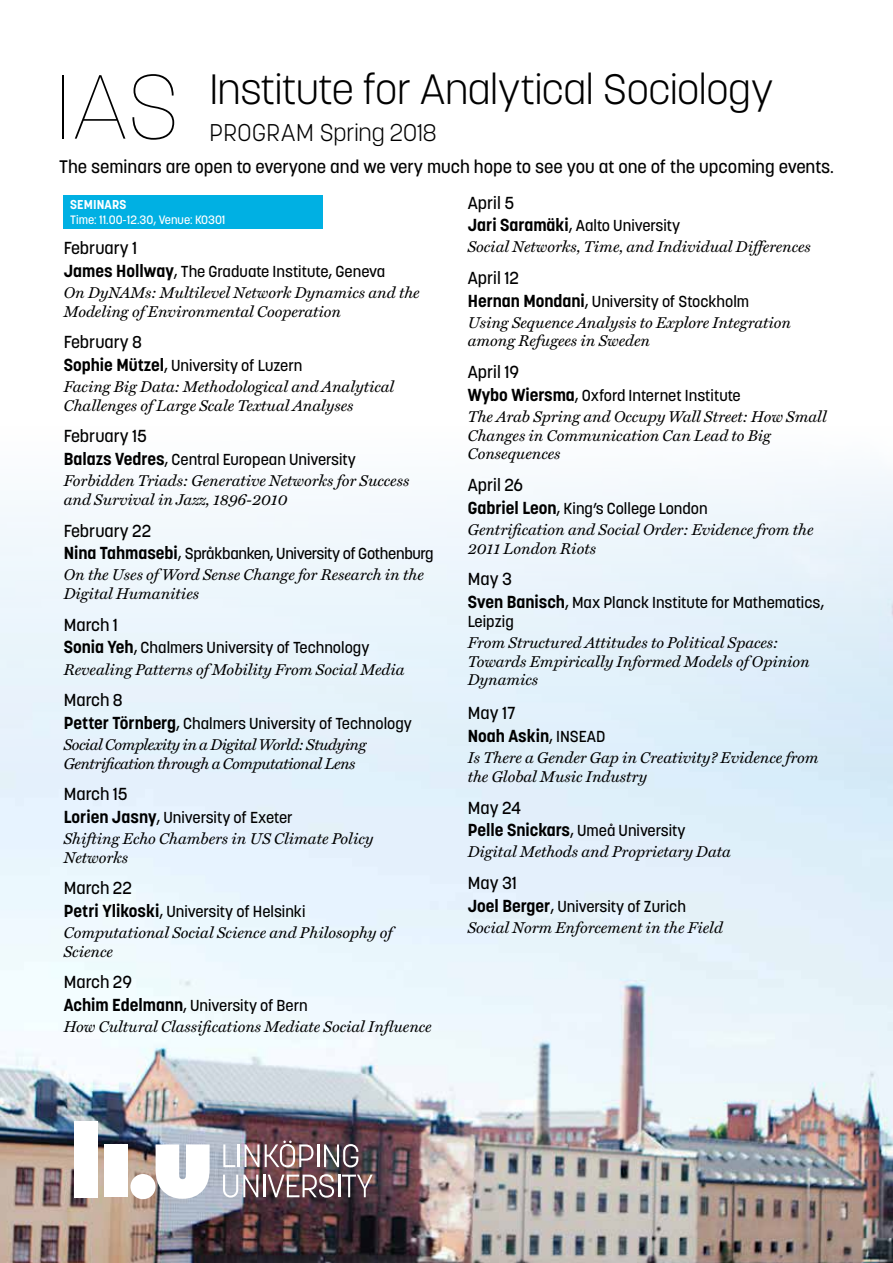
<style>
.page{position:relative;width:893px;height:1263px;background:#fff}
.page>*{position:absolute;margin:0;border:0;box-sizing:border-box;transform-origin:0 0}
.t1{font:300 42px "Korolev Li U";letter-spacing:-.01em;color:#000}
.t2{font:300 24px "Korolev Li U";color:#000}
.t3{font:500 18px "Korolev Li U";color:#000}
.t4{font:500 17.25px "Korolev Li U";color:#000}
.t5{font:700 17.25px/22.8px "Korolev Li U";color:#000}
.t6{font:italic 15.75px/18.9px "Miller Text";color:#000}
.t7{font:500 15.75px/18.9px "Korolev Li U";color:#000}
.t8{font:italic 15.75px/18.9px "Miller Text";letter-spacing:-.03em;color:#000}
.t9{font:500 15.75px "Korolev Li U";letter-spacing:-.02em;color:#000}
.t10{font:700 12.75px "Korolev Li U";letter-spacing:.01em;color:#fff}
.t11{font:500 12px "Korolev Li U";color:#fff}
.s1{font-weight:100;font-size:90px}
.s2{font-weight:700;font-size:17.25px}
.s3{font-weight:500}
.s4{font-weight:500;font-size:15.75px}
</style>
<div class="page">
<img style="left:0;top:471px;width:893px;height:792px">
<div style="left:104px;top:1144px;width:23px;height:53px;background:#fff"></div>
<div style="left:74px;top:1121px;width:24px;height:76px;background:#fff"></div>
<div style="left:130px;top:1174px;width:26px;height:25px;background:#fff;border-radius:50%"></div>
<svg style="left:156px;top:1144px;width:54px;height:55px"></svg>
<svg style="left:244px;top:1144px;width:15px;height:23px"></svg>
<svg style="left:223px;top:1144px;width:12px;height:23px"></svg>
<hr style="left:238px;top:1144px;width:2px;height:23px;background:#fff">
<hr style="left:317px;top:1144px;width:2px;height:23px;background:#fff">
<svg style="left:324px;top:1144px;width:34px;height:23px"></svg>
<svg style="left:265px;top:1140px;width:48px;height:27px"></svg>
<svg style="left:223px;top:1174px;width:35px;height:23px"></svg>
<hr style="left:263px;top:1174px;width:2px;height:23px;background:#fff">
<hr style="left:338px;top:1174px;width:2px;height:23px;background:#fff">
<svg style="left:268px;top:1174px;width:66px;height:24px"></svg>
<svg style="left:342px;top:1174px;width:31px;height:23px"></svg>
<div style="left:64px;top:196px;width:259px;height:33px;background:#00b0e3"></div>
<h1 class="t1" style="left:55px;top:61px;width:719px"><span class="s1">IAS</span> Institute for Analytical Sociology</h1>
<h2 class="t2" style="left:209px;top:116px;width:229px">PROGRAM Spring 2018</h2>
<p class="t3" style="left:59px;top:155px;width:776px">The seminars are open to everyone and we very much hope to see you at one of the upcoming events.</p>
<p class="t10" style="left:70px;top:196px;width:58px">SEMINARS</p>
<p class="t11" style="left:70px;top:212px;width:157px">Time: 11.00-12.30, Venue: KO301</p>
<p class="t4" style="left:64px;top:237px;width:75px">February 1</p>
<p class="t7" style="left:64px;top:262px;width:323px"><span class="s2">James Hollway</span>, The Graduate Institute, Geneva</p>
<p class="t6" style="left:64px;top:284px;width:357px">On DyNAMs: Multilevel Network Dynamics and the<br>Modeling of Environmental Cooperation</p>
<p class="t4" style="left:64px;top:331px;width:80px">February 8</p>
<p class="t7" style="left:64px;top:356px;width:240px"><span class="s2">Sophie Mützel</span>, University of Luzern</p>
<p class="t6" style="left:64px;top:378px;width:332px">Facing Big Data: Methodological and Analytical<br>Challenges of Large Scale Textual Analyses</p>
<p class="t4" style="left:64px;top:425px;width:85px">February 15</p>
<p class="t7" style="left:64px;top:450px;width:294px"><span class="s2">Balazs Vedres</span>, Central European University</p>
<p class="t6" style="left:64px;top:472px;width:347px">Forbidden Triads: Generative Networks for Success and Survival in Jazz, 1896-2010</p>
<p class="t4" style="left:64px;top:519px;width:89px">February 22</p>
<p class="t9" style="left:64px;top:543px;width:371px"><span class="s2">Nina Tahmasebi</span>, Språkbanken, University of Gothenburg</p>
<p class="t6" style="left:64px;top:566px;width:361px">On the Uses of Word Sense Change for Research in the<br>Digital Humanities</p>
<p class="t4" style="left:64px;top:613px;width:56px">March 1</p>
<p class="t7" style="left:64px;top:638px;width:307px"><span class="s2">Sonia Yeh</span>, Chalmers University of Technology</p>
<p class="t6" style="left:64px;top:660px;width:342px">Revealing Patterns of Mobility From Social Media</p>
<p class="t4" style="left:64px;top:688px;width:60px">March 8</p>
<p class="t7" style="left:64px;top:713px;width:350px"><span class="s2">Petter Törnberg</span>, Chalmers University of Technology</p>
<p class="t8" style="left:64px;top:735px;width:304px">Social Complexity in a Digital World: Studying<br>Gentrification through a Computational Lens</p>
<p class="t4" style="left:64px;top:782px;width:66px">March 15</p>
<p class="t7" style="left:64px;top:807px;width:230px"><span class="s2">Lorien Jasny</span>, University of Exeter</p>
<p class="t6" style="left:64px;top:829px;width:311px">Shifting Echo Chambers in US Climate Policy<br>Networks</p>
<p class="t4" style="left:64px;top:876px;width:70px">March 22</p>
<p class="t7" style="left:64px;top:901px;width:243px"><span class="s2">Petri Ylikoski</span>, University of Helsinki</p>
<p class="t6" style="left:64px;top:923px;width:330px">Computational Social Science and Philosophy of<br>Science</p>
<p class="t4" style="left:64px;top:970px;width:70px">March 29</p>
<p class="t7" style="left:64px;top:996px;width:246px"><span class="s2">Achim Edelmann</span>, University of Bern</p>
<p class="t6" style="left:64px;top:1017px;width:369px">How Cultural Classifications Mediate Social Influence</p>
<p class="t4" style="left:468px;top:191px;width:48px">April 5</p>
<p class="t7" style="left:468px;top:216px;width:214px"><span class="s2">Jari Saramäki</span>, Aalto University</p>
<p class="t6" style="left:468px;top:238px;width:345px">Social Networks, Time, and Individual Differences</p>
<p class="t4" style="left:468px;top:266px;width:53px">April 12</p>
<p class="t7" style="left:468px;top:291px;width:283px"><span class="s2">Hernan Mondani</span>, University of Stockholm</p>
<p class="t6" style="left:468px;top:313px;width:325px">Using Sequence Analysis to Explore Integration among Refugees in Sweden</p>
<p class="t4" style="left:468px;top:360px;width:53px">April 19</p>
<p class="t7" style="left:468px;top:385px;width:274px"><span class="s2">Wybo Wiersma</span>, Oxford Internet Institute</p>
<p class="t6" style="left:468px;top:407px;width:361px">The Arab Spring and Occupy Wall Street: How Small<br>Changes in Communication Can Lead to Big<br>Consequences</p>
<p class="t4" style="left:468px;top:473px;width:57px">April 26</p>
<p class="t7" style="left:468px;top:498px;width:242px"><span class="s2">Gabriel Leon</span>, King’s College London</p>
<p class="t6" style="left:468px;top:520px;width:347px">Gentrification and Social Order: Evidence from the<br>2011 London Riots</p>
<p class="t4" style="left:468px;top:567px;width:46px">May 3</p>
<p class="t7" style="left:468px;top:592px;width:358px"><span class="s2">Sven Banisch</span>, Max Planck Institute for Mathematics,<br>Leipzig</p>
<p class="t6" style="left:468px;top:633px;width:344px">From Structured Attitudes to Political Spaces:<br>Towards Empirically Informed Models of Opinion<br>Dynamics</p>
<p class="t5" style="left:468px;top:702px;width:139px"><span class="s3">May 17<br></span>Noah Askin<span class="s4">, INSEAD</span></p>
<p class="t6" style="left:468px;top:749px;width:352px">Is There a Gender Gap in Creativity? Evidence from the Global Music Industry</p>
<p class="t4" style="left:468px;top:796px;width:55px">May 24</p>
<p class="t7" style="left:468px;top:821px;width:219px"><span class="s2">Pelle Snickars</span>, Umeå University</p>
<p class="t6" style="left:468px;top:843px;width:265px">Digital Methods and Proprietary Data</p>
<p class="t4" style="left:468px;top:871px;width:51px">May 31</p>
<p class="t7" style="left:468px;top:896px;width:220px"><span class="s2">Joel Berger</span>, University of Zurich</p>
<p class="t6" style="left:468px;top:918px;width:257px">Social Norm Enforcement in the Field</p>
</div>
